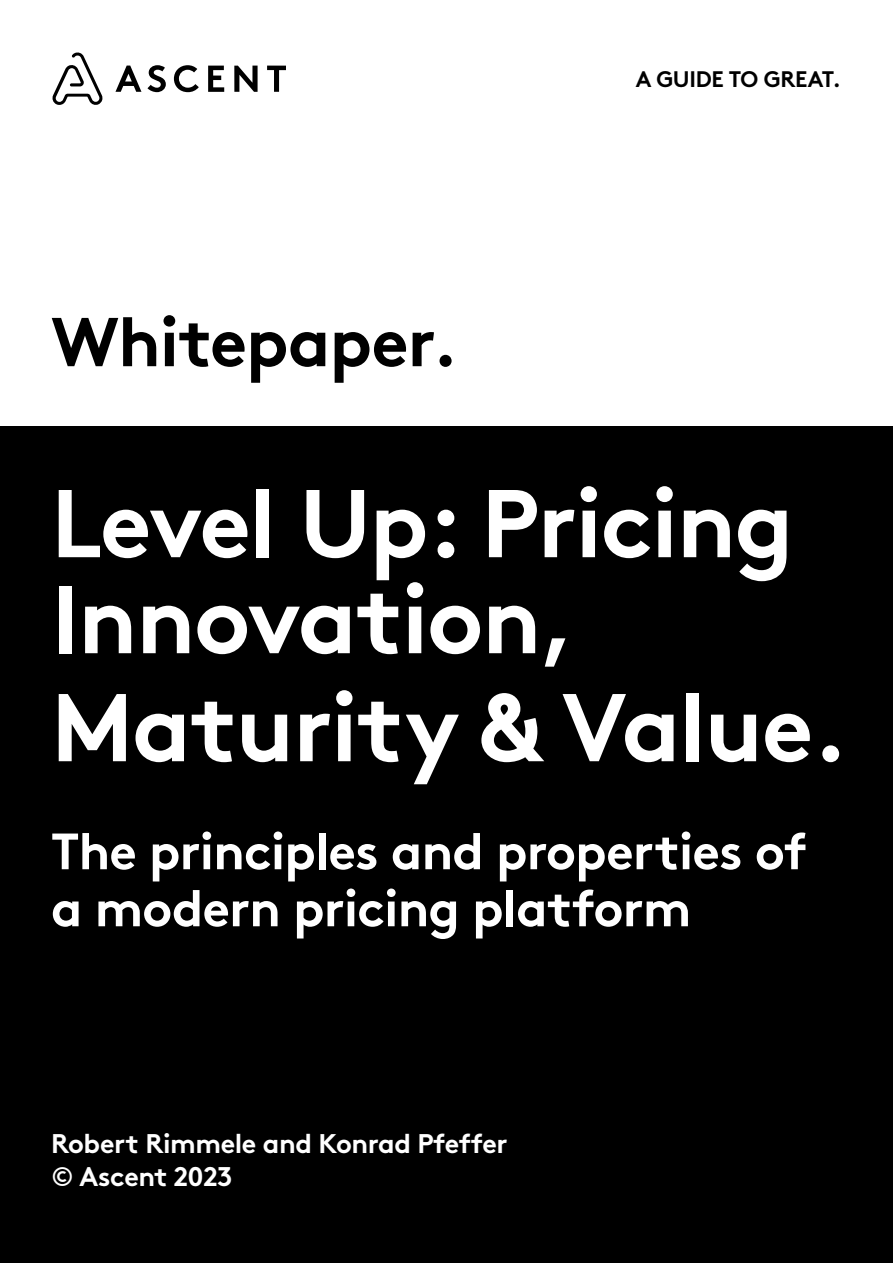
<style>
.page{position:relative;width:893px;height:1263px;background:#fff}
.page>*{position:absolute;margin:0;border:0;box-sizing:border-box;transform-origin:0 0}
.t1{font:700 96px/96px "Brown";letter-spacing:-.015em;color:#fff}
.t2{font:700 69px "Brown";letter-spacing:-.015em;color:#000}
.t3{font:700 51px/57px "Brown";letter-spacing:-.015em;color:#fff}
.t4{font:700 27px/33px "Brown";letter-spacing:-.015em;color:#fff}
.t5{font:700 22.5px "Brown";letter-spacing:-.015em;color:#000}
</style>
<div class="page">
<div style="left:0;top:425px;width:893px;height:838px;background:#000"></div>
<svg style="left:52px;top:52px;width:51px;height:53px"></svg>
<svg style="left:115px;top:65px;width:171px;height:27px"></svg>
<h2 class="t2" style="left:51px;top:286px;width:408px">Whitepaper.</h2>
<p class="t5" style="left:636px;top:61px;width:207px">A GUIDE TO GREAT.</p>
<h1 class="t1" style="left:51px;top:465px;width:744px">Level Up: Pricing<br>Innovation,</h1>
<h1 class="t1" style="left:51px;top:669px;width:798px">Maturity &amp; Value.</h1>
<p class="t3" style="left:51px;top:817px;width:758px">The principles and properties of a modern pricing platform</p>
<p class="t4" style="left:51px;top:1124px;width:458px">Robert Rimmele and Konrad Pfeffer © Ascent 2023</p>
</div>
